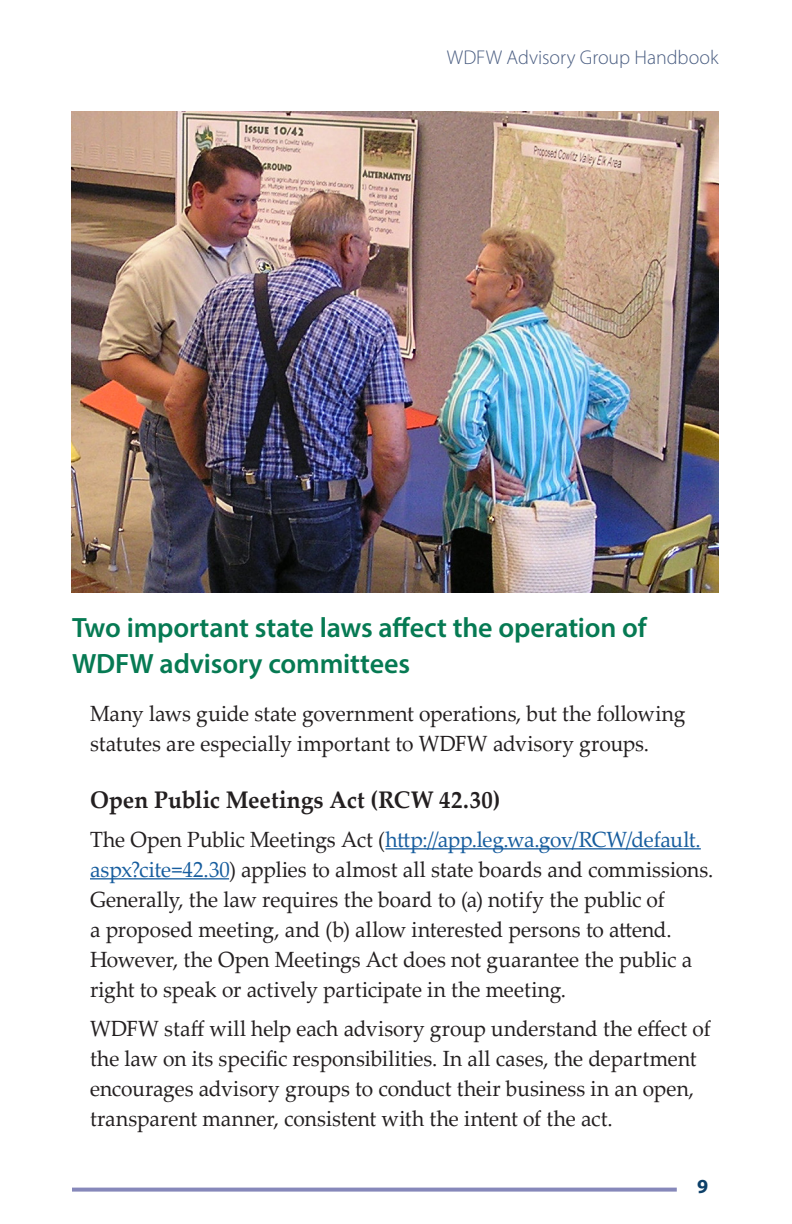
<style>
.page{position:relative;width:792px;height:1224px;background:#fff}
.page>*{position:absolute;margin:0;border:0;box-sizing:border-box;transform-origin:0 0}
.t1{font:600 28px/36px "Myriad Pro";letter-spacing:-.005em;color:#067a53}
.t2{font:700 24px "Palatino Linotype";letter-spacing:.005em;color:#231f20;scale:.95 1}
.t3{font:22px/30px "Palatino Linotype";color:#231f20;scale:.95 1}
.t4{font:300 20px "Myriad Pro";color:#4b5e82}
.t5{font:700 20px "Myriad Pro";color:#0d4069}
.s1{color:#175d9e}
</style>
<div class="page">
<hr style="left:385px;top:848px;width:316px;height:1px;background:#175d9e">
<hr style="left:90px;top:878px;width:139px;height:1px;background:#175d9e">
<img style="left:72px;top:112px;width:647px;height:481px">
<div style="left:686px;top:1171px;width:34px;height:33px;border:2px solid #fff;border-radius:50%"></div>
<svg style="left:72px;top:1188px;width:605px;height:4px;fill:#8688ba"></svg>
<p class="t4" style="left:447px;top:45px;width:273px">WDFW Advisory Group Handbook</p>
<p class="t1" style="left:72px;top:608px;width:576px">Two important state laws affect the operation of<br>WDFW advisory committees</p>
<p class="t3" style="left:90px;top:697px;width:628px">Many laws guide state government operations, but the following statutes are especially important to WDFW advisory groups.</p>
<p class="t2" style="left:90px;top:782px;width:433px">Open Public Meetings Act (RCW 42.30)</p>
<p class="t3" style="left:90px;top:823px;width:658px">The Open Public Meetings Act (<span class="s1">http://app.leg.wa.gov/RCW/default. aspx?cite=42.30</span>) applies to almost all state boards and commissions.<br>Generally, the law requires the board to (a) notify the public of<br>a proposed meeting, and (b) allow interested persons to attend.<br>However, the Open Meetings Act does not guarantee the public a right to speak or actively participate in the meeting.</p>
<p class="t3" style="left:90px;top:1012px;width:655px">WDFW staff will help each advisory group understand the effect of the law on its specific responsibilities. In all cases, the department encourages advisory groups to conduct their business in an open, transparent manner, consistent with the intent of the act.</p>
<p class="t5" style="left:697px;top:1173px;width:13px">9</p>
</div>
